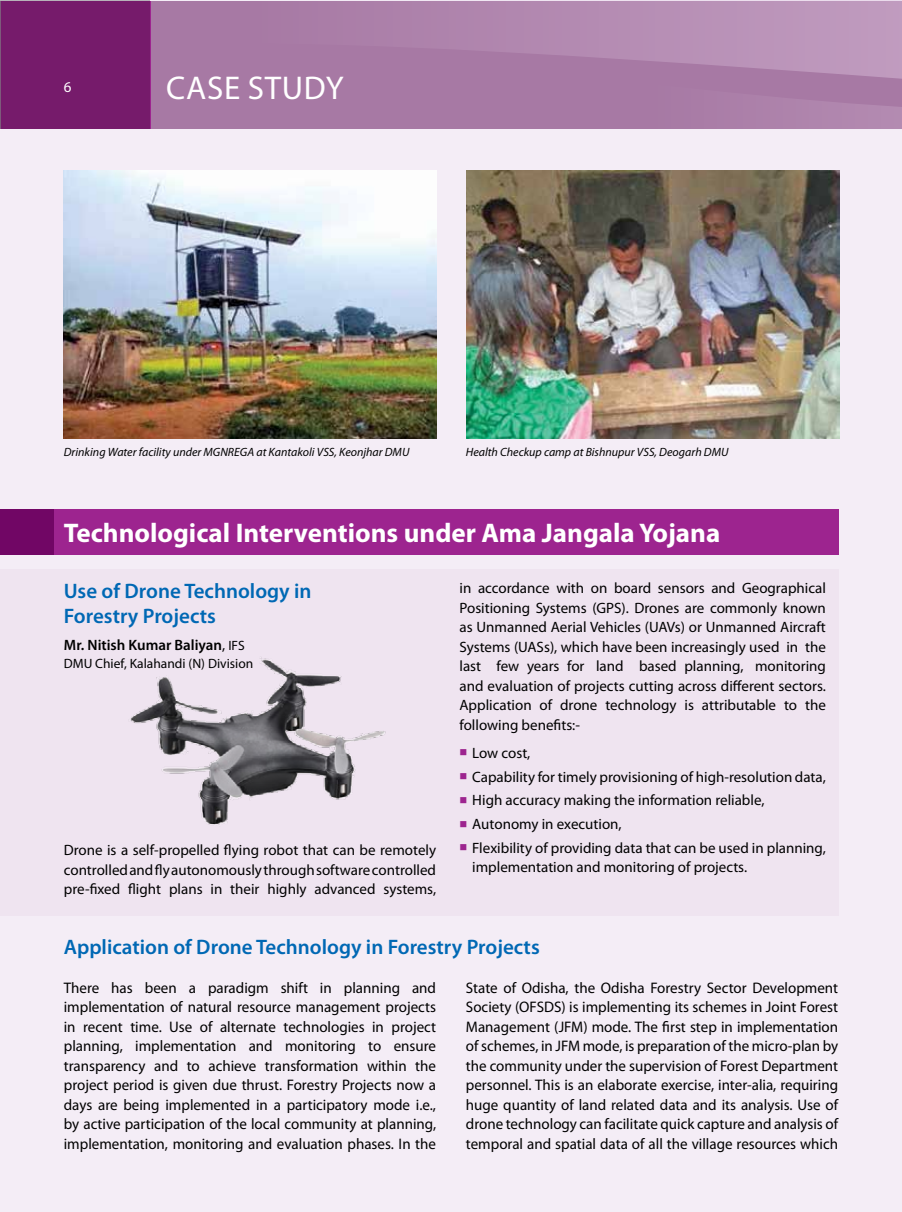
<style>
.page{position:relative;width:902px;height:1212px;background:#fff}
.page>*{position:absolute;margin:0;border:0;box-sizing:border-box;transform-origin:0 0}
.t1{font:33px "Myriad Pro";color:#fff}
.t2{font:700 27px "Myriad Pro";color:#fff}
.t3{font:600 21px/25.2px "Myriad Pro";color:#0068b4}
.t4{font:15.3px/19.5px "Myriad Pro";color:#000;text-align:justify}
.t5{font:15px/19.5px "Myriad Pro";color:#000;text-align:justify}
.t6{font:600 15px "Myriad Pro";color:#000}
.t7{font:15px "Myriad Pro";color:#fff}
.t8{font:13.5px "Myriad Pro";color:#000}
.t9{font:italic 12px "Myriad Pro";color:#000}
.s1{font-weight:400}
.s2{font-weight:400;font-size:13.5px}
.s3{color:#9d248f}
</style>
<div class="page">
<div style="left:0;top:0;width:901px;height:1212px;background:#f4edf6"></div>
<svg style="left:151px;top:0;width:750px;height:2px"></svg>
<svg style="left:134px;top:2px;width:767px;height:127px;fill:#a779a4"></svg>
<div style="left:0;top:0;width:150px;height:128px;background:#761b6b"></div>
<div style="left:0;top:569px;width:838px;height:347px;background:#efe4f0"></div>
<img style="left:130px;top:657px;width:256px;height:168px">
<div style="left:0;top:509px;width:838px;height:46px;background:#9d248f"></div>
<div style="left:0;top:509px;width:54px;height:46px;background:#710665"></div>
<img style="left:64px;top:171px;width:372px;height:267px">
<img style="left:466px;top:171px;width:373px;height:267px">
<p class="t7" style="left:64px;top:78px;width:9px">6</p>
<h1 class="t1" style="left:166px;top:67px;width:39px">Case</h1>
<h1 class="t1" style="left:248px;top:67px;width:38px">Study</h1>
<p class="t9" style="left:64px;top:444px;width:347px">Drinking Water facility under MGNREGA at Kantakoli VSS, Keonjhar DMU</p>
<p class="t9" style="left:466px;top:444px;width:264px">Health Checkup camp at Bishnupur VSS, Deogarh DMU</p>
<h2 class="t2" style="left:64px;top:518px;width:658px">Technological Interventions under Ama Jangala Yojana</h2>
<h3 class="t3" style="left:64px;top:578px;width:249px">Use of Drone Technology in<br>Forestry Projects</h3>
<p class="t6" style="left:64px;top:635px;width:182px">Mr. Nitish Kumar Baliyan<span class="s1">,</span> <span class="s2">IFS</span></p>
<p class="t8" style="left:64px;top:655px;width:191px">DMU Chief, Kalahandi (N) Division</p>
<p class="t5" style="left:64px;top:840px;width:374px">Drone is a self-propelled flying robot that can be remotely controlled and fly autonomously through software controlled pre-fixed flight plans in their highly advanced systems,</p>
<p class="t5" style="left:459px;top:578px;width:368px">in accordance with on board sensors and Geographical Positioning Systems (GPS). Drones are commonly known as Unmanned Aerial Vehicles (UAVs) or Unmanned Aircraft Systems (UASs), which have been increasingly used in the last few years for land based planning, monitoring and evaluation of projects cutting across different sectors.<br>Application of drone technology is attributable to the following benefits:-</p>
<p class="t5" style="left:459px;top:743px;width:72px"><span class="s3">■</span> Low cost,</p>
<p class="t5" style="left:459px;top:767px;width:368px"><span class="s3">■</span> Capability for timely provisioning of high-resolution data,</p>
<p class="t5" style="left:459px;top:790px;width:306px"><span class="s3">■</span> High accuracy making the information reliable,</p>
<p class="t5" style="left:459px;top:814px;width:164px"><span class="s3">■</span> Autonomy in execution,</p>
<p class="t5" style="left:472px;top:838px;width:355px;text-indent:-13px"><span class="s3">■</span> Flexibility of providing data that can be used in planning, implementation and monitoring of projects.</p>
<h3 class="t3" style="left:64px;top:934px;width:477px">Application of Drone Technology in Forestry Projects</h3>
<p class="t4" style="left:466px;top:978px;width:374px">State of Odisha, the Odisha Forestry Sector Development Society (OFSDS) is implementing its schemes in Joint Forest Management (JFM) mode. The first step in implementation of schemes, in JFM mode, is preparation of the micro-plan by the community under the supervision of Forest Department personnel. This is an elaborate exercise, inter-alia, requiring huge quantity of land related data and its analysis. Use of drone technology can facilitate quick capture and analysis of temporal and spatial data of all the village resources which</p>
<p class="t4" style="left:64px;top:978px;width:374px">There has been a paradigm shift in planning and implementation of natural resource management projects in recent time. Use of alternate technologies in project planning, implementation and monitoring to ensure transparency and to achieve transformation within the project period is given due thrust. Forestry Projects now a days are being implemented in a participatory mode i.e., by active participation of the local community at planning, implementation, monitoring and evaluation phases. In the</p>
</div>
